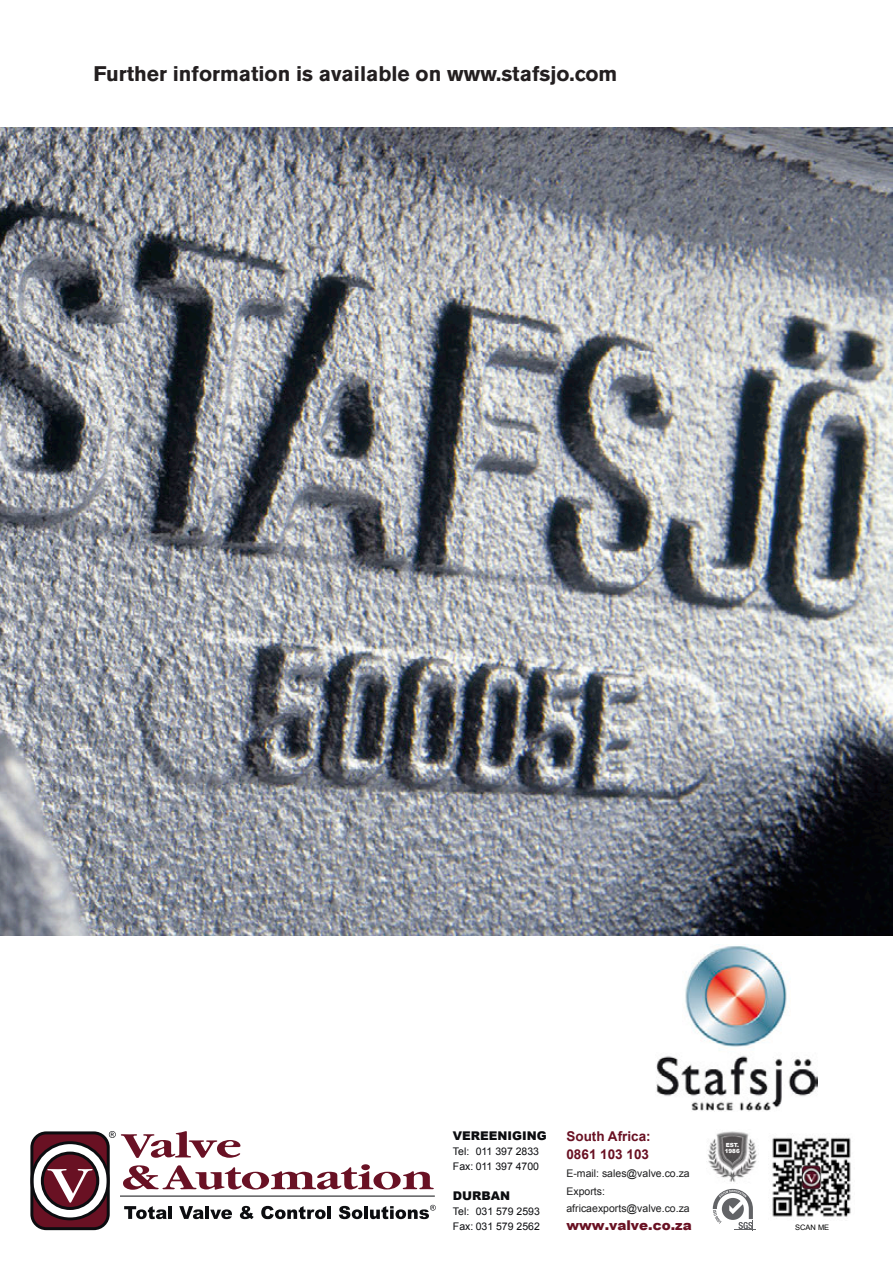
<style>
.page{position:relative;width:893px;height:1263px;background:#fff}
.page>*{position:absolute;margin:0;border:0;box-sizing:border-box;transform-origin:0 0}
.Brödtext_-_RUBRIK{font:700 21px "Akzidenz Grotesk BE";color:#231f20}
.t1{font:700 13.5px/17.7px "Arial";color:#691123}
.t2{font:900 13.5px "Arial";color:#691123}
.t3{font:900 12px "Arial";color:#0c0d10}
.t4{font:10.5px/17.7px "Arial";color:#1e1e1f}
.t5{font:10.5px/14.9px "Arial";color:#0c0d10}
.t6{font:7.5px "Arial";color:#000}
.t7{font:900 5.7px/6.6px "Arial";color:#fff}
</style>
<div class="page">
<img style="left:0;top:128px;width:893px;height:807px">
<img style="left:656px;top:944px;width:161px;height:167px">
<img style="left:772px;top:1137px;width:79px;height:80px">
<svg style="left:30px;top:1131px;width:406px;height:99px"></svg>
<svg style="left:713px;top:1189px;width:42px;height:41px"></svg>
<img style="left:708px;top:1131px;width:51px;height:51px">
<p class="Brödtext_-_RUBRIK" style="left:94px;top:61px;width:525px">Further information is available on www.stafsjo.com</p>
<p class="t3" style="left:453px;top:1127px;width:95px">VEREENIGING</p>
<p class="t5" style="left:453px;top:1144px;width:88px">Tel: 011 397 2833<br>Fax: 011 397 4700</p>
<p class="t3" style="left:453px;top:1187px;width:59px">DURBAN</p>
<p class="t5" style="left:453px;top:1203px;width:88px">Tel: 031 579 2593<br>Fax: 031 579 2562</p>
<p class="t1" style="left:566px;top:1128px;width:86px">South Africa:<br>0861 103 103</p>
<p class="t4" style="left:566px;top:1164px;width:125px">E-mail: sales@valve.co.za<br>Exports: africaexports@valve.co.za</p>
<p class="t2" style="left:566px;top:1215px;width:127px">www.valve.co.za</p>
<p class="t7" style="left:725px;top:1141px;width:17px">EST.<br>1986</p>
<p class="t6" style="left:795px;top:1222px;width:36px">SCAN ME</p>
</div>
